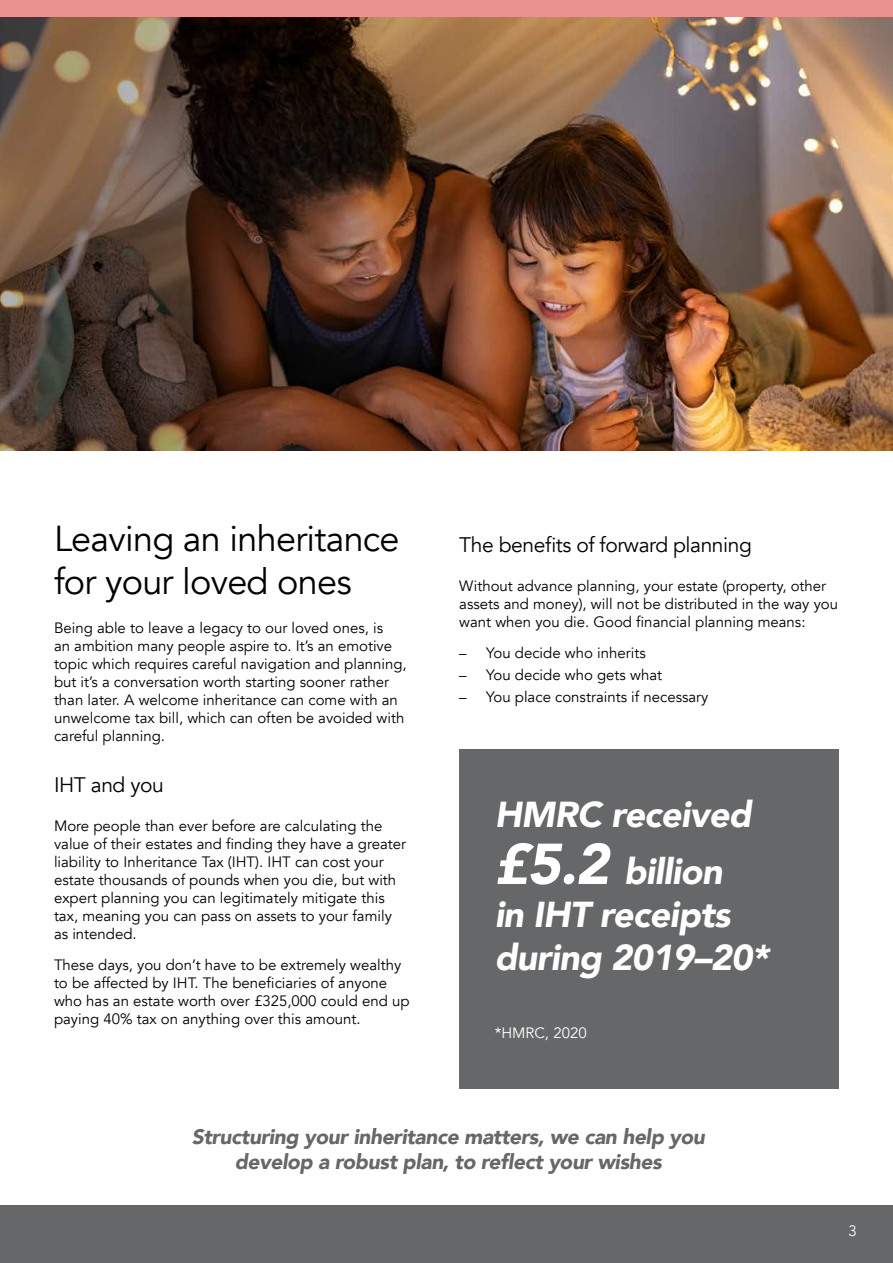
<style>
.page{position:relative;width:893px;height:1263px;background:#fff}
.page>*{position:absolute;margin:0;border:0;box-sizing:border-box;transform-origin:0 0}
.t1{font:italic 900 36px/57px "Avenir";letter-spacing:-.02em;color:#fff}
.t2{font:36px/43.2px "Avenir";letter-spacing:-.02em;color:#000}
.t3{font:italic 900 21px/25.2px "Avenir";letter-spacing:-.02em;color:#666768;text-align:center}
.t4{font:21px "Avenir";letter-spacing:-.02em;color:#000}
.t5{font:15px/18px "Avenir";color:#000}
.t6{font:15px "Avenir";color:#fff}
.s1{font-size:57px}
</style>
<div class="page">
<div style="left:0;top:0;width:893px;height:17px;background:#ea928f"></div>
<div style="left:0;top:1205px;width:893px;height:58px;background:#666768"></div>
<div style="left:459px;top:749px;width:380px;height:340px;background:#666768"></div>
<img style="left:0;top:17px;width:893px;height:434px">
<h1 class="t2" style="left:54px;top:517px;width:347px">Leaving an inheritance for your loved ones</h1>
<p class="t5" style="left:54px;top:619px;width:354px">Being able to leave a legacy to our loved ones, is<br>an ambition many people aspire to. It’s an emotive topic which requires careful navigation and planning, but it’s a conversation worth starting sooner rather than later. A welcome inheritance can come with an unwelcome tax bill, which can often be avoided with careful planning.</p>
<h2 class="t4" style="left:54px;top:772px;width:111px">IHT and you</h2>
<p class="t5" style="left:54px;top:817px;width:354px">More people than ever before are calculating the value of their estates and finding they have a greater liability to Inheritance Tax (IHT). IHT can cost your estate thousands of pounds when you die, but with expert planning you can legitimately mitigate this tax, meaning you can pass on assets to your family as intended.</p>
<p class="t5" style="left:54px;top:956px;width:357px">These days, you don’t have to be extremely wealthy to be affected by IHT. The beneficiaries of anyone who has an estate worth over £325,000 could end up paying 40% tax on anything over this amount.</p>
<h2 class="t4" style="left:459px;top:532px;width:294px">The benefits of forward planning</h2>
<p class="t5" style="left:459px;top:577px;width:380px">Without advance planning, your estate (property, other assets and money), will not be distributed in the way you want when you die. Good financial planning means:</p>
<p class="t5" style="left:459px;top:644px;width:188px">– You decide who inherits</p>
<p class="t5" style="left:459px;top:666px;width:204px">– You decide who gets what</p>
<p class="t5" style="left:459px;top:688px;width:251px">– You place constraints if necessary</p>
<h1 class="t1" style="left:495px;top:785px;width:258px">HMRC received <span class="s1">£5.2</span> billion</h1>
<h1 class="t1" style="left:495px;top:893px;width:276px;line-height:43.2px">in IHT receipts during 2019–20*</h1>
<p class="t6" style="left:495px;top:1024px;width:93px">*HMRC, 2020</p>
<h2 class="t3" style="left:192px;top:1123px;width:515px">Structuring your inheritance matters, we can help you develop a robust plan, to reflect your wishes</h2>
<p class="t6" style="left:848px;top:1222px;width:10px">3</p>
</div>
